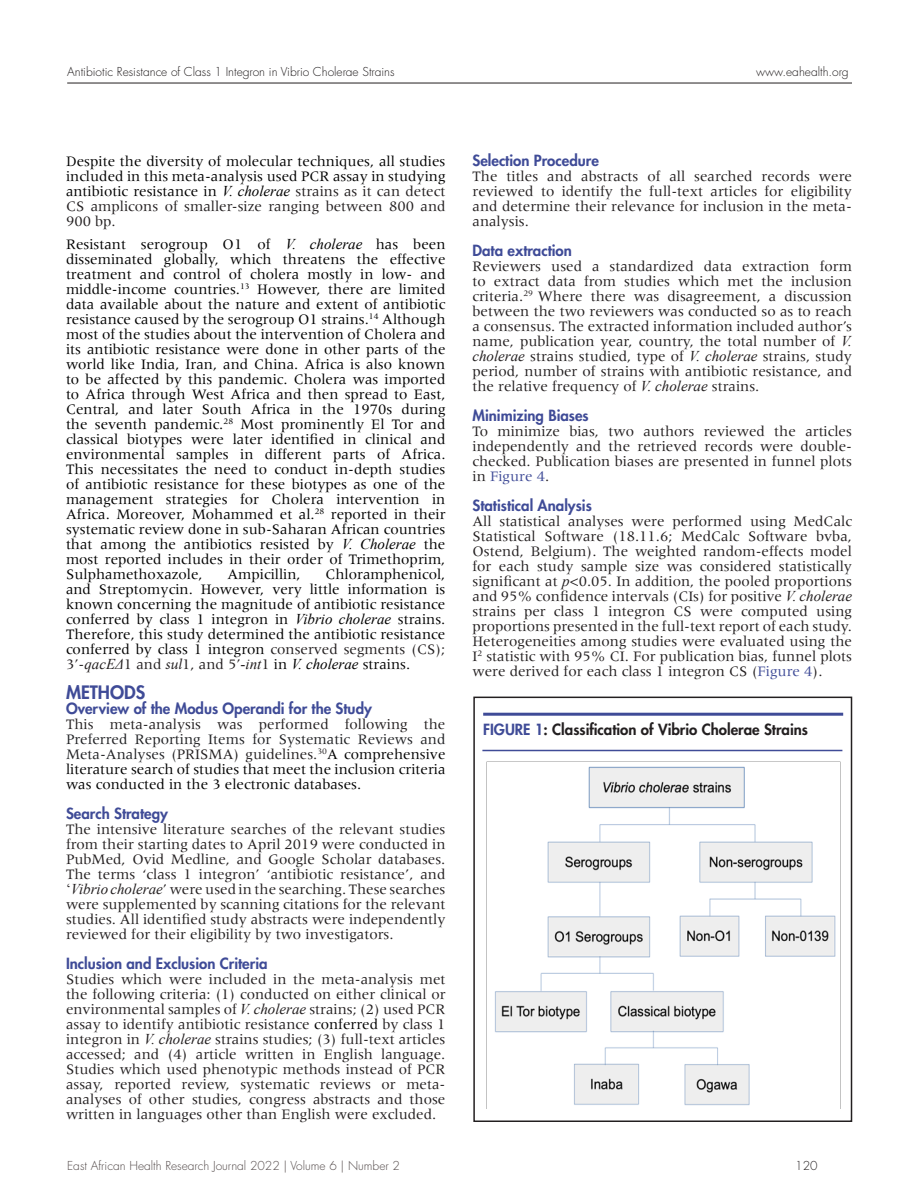
<style>
.page{position:relative;width:918px;height:1188px;background:#fff}
.page>*{position:absolute;margin:0;border:0;box-sizing:border-box;transform-origin:0 0}
.t1{font:800 18px "Futura Std";color:#3f4b97}
.t2{font:15px/15px "Meridien LT Pro";color:#231f20;text-align:justify}
.t3{font:15px/15px "Meridien LT Pro";color:#000;text-align:justify}
.t4{font:800 15px "Futura Std";color:#3f4b97}
.t5{font:800 15px "Futura Std";color:#231f20}
.t6{font:300 12px "Futura LT Pro";color:#231f20}
.t7{font:300 12px "Futura LT Pro";color:#544b4b}
.s1{font-family:"Times New Roman";font-style:italic}
.s2{color:#231f20}
.s3{font-family:"Times New Roman";font-style:italic;color:#231f20}
.s4{font-family:"Minion Pro";font-style:italic;color:#231f20}
.s5{font-family:"Times New Roman";color:#231f20}
.s6{color:#202124}
.s7{font-family:"Times New Roman"}
.s8{color:#000}
.s9{color:#3f4b97}
</style>
<div class="page">
<div style="left:473px;top:697px;width:379px;height:425px;border:2px solid #231f20"></div>
<hr style="left:483px;top:713px;width:360px;height:3px;background:#3f4b97">
<hr style="left:482px;top:750px;width:360px;height:1px;background:#3f4b97">
<img style="left:486px;top:761px;width:354px;height:348px">
<hr style="left:67px;top:83px;width:785px;height:1px;background:#231f20">
<p class="t6" style="left:67px;top:64px;width:329px">Antibiotic Resistance of Class 1 Integron in Vibrio Cholerae Strains</p>
<p class="t6" style="left:756px;top:64px;width:94px">www.eahealth.org</p>
<p class="t3" style="left:66px;top:154px;width:381px">Despite the diversity of molecular techniques, all studies included in this meta-analysis used PCR assay in studying antibiotic resistance in <span class="s1">V. cholerae</span> <span class="s2">strains as it can detect CS amplicons of smaller-size ranging between 800 and 900 bp.</span></p>
<p class="t3" style="left:66px;top:237px;width:381px">Resistant serogroup O1 of <span class="s1">V. cholerae</span> has been disseminated globally, which threatens the effective treatment and control of cholera mostly in low- and middle-income countries.<sup>13</sup> However, there are limited data available about the nature and extent of antibiotic resistance caused by the serogroup O1 strains.<sup>14</sup> Although most of the studies about the intervention of Cholera and its antibiotic resistance were done in other parts of the world like India, Iran, and China. Africa is also known to be affected by this pandemic. Cholera was imported to Africa through West Africa and then spread to East, Central, and later South Africa in the 1970s during the seventh pandemic.<sup>28</sup> Most prominently El Tor and classical biotypes were later identified in clinical and environmental samples in different parts of Africa.<br>This necessitates the need to conduct in-depth studies of antibiotic resistance for these biotypes as one of the management strategies for Cholera intervention in Africa. Moreover, Mohammed et al.<sup>28</sup> reported in their systematic review done in sub-Saharan African countries that among the antibiotics resisted by <span class="s1">V. Cholerae</span> the most reported includes in their order of Trimethoprim, Sulphamethoxazole,</p>
<p class="t3" style="left:66px;top:567px;width:381px;text-indent:259px">Chloramphenicol, and Streptomycin. However, very little information is known concerning the magnitude of antibiotic resistance conferred by class 1 integron in <span class="s1">Vibrio cholerae</span> strains.<br>Therefore, this study determined the antibiotic resistance conferred by class 1 integron <span class="s2">conserved segments (CS); 3’-</span><span class="s3">qacEΔ</span><span class="s2">1 and</span> <span class="s4">sul</span><span class="s2">1, and 5’</span><span class="s5">-</span><span class="s3">int</span><span class="s2">1</span> in <span class="s1">V. cholerae</span> strains.</p>
<p class="t1" style="left:66px;top:681px;width:81px">METHODS</p>
<p class="t4" style="left:66px;top:699px;width:307px">Overview of the Modus Operandi for the Study</p>
<p class="t3" style="left:66px;top:717px;width:381px"><span class="s2">This meta-analysis was performed following the </span><span class="s6">Preferred Reporting Items for Systematic Reviews and Meta-Analyses (</span><span class="s2">PRISMA) guidelines.</span><sup>30</sup>A comprehensive literature search of studies that meet the inclusion criteria was conducted in the 3 electronic databases.</p>
<p class="t4" style="left:66px;top:804px;width:103px">Search Strategy</p>
<p class="t2" style="left:66px;top:822px;width:381px">The intensive literature searches of the relevant studies from their starting dates to April 2019 were conducted in PubMed, Ovid Medline, and Google Scholar databases.<br>The terms ‘class 1 integron’ ‘antibiotic resistance’, and <span class="s7">‘</span><span class="s1">Vibrio cholerae</span>’ were used in the searching. These searches were supplemented by scanning citations for the relevant studies. All identified study abstracts were independently reviewed for their eligibility by two investigators.</p>
<p class="t4" style="left:66px;top:954px;width:203px">Inclusion and Exclusion Criteria</p>
<p class="t2" style="left:66px;top:972px;width:381px">Studies which were included in the meta-analysis met the following criteria: (1) conducted on either clinical or environmental samples of <span class="s1">V. cholerae</span> strains; (2) used PCR assay to identify antibiotic resistance <span class="s8">conferred</span> by class 1 integron in <span class="s1">V. cholerae</span> strains studies; (3) full-text articles accessed; and (4) article written in English language.<br>Studies which used phenotypic methods instead of PCR assay, reported review, systematic reviews or meta&shy;analyses of other studies, congress abstracts and those written in languages other than English were excluded.</p>
<p class="t3" style="left:227px;top:567px;width:75px">Ampicillin,</p>
<p class="t4" style="left:472px;top:151px;width:128px">Selection Procedure</p>
<p class="t2" style="left:472px;top:169px;width:381px">The titles and abstracts of all searched records were reviewed to identify the full-text articles for eligibility and determine their relevance for inclusion in the meta&shy;analysis.</p>
<p class="t4" style="left:472px;top:241px;width:101px">Data extraction</p>
<p class="t2" style="left:472px;top:259px;width:381px">Reviewers used a standardized data extraction form to extract data from studies which met the inclusion criteria.<sup>29</sup> Where there was disagreement, a discussion between the two reviewers was conducted so as to reach a consensus. The extracted information included author’s name, publication year, country, the total number of <span class="s1">V. cholerae</span> strains studied, type of <span class="s1">V. cholerae</span> strains, study period, number of strains with antibiotic resistance, and the relative frequency of <span class="s1">V. cholerae</span> strains.</p>
<p class="t4" style="left:472px;top:406px;width:118px">Minimizing Biases</p>
<p class="t2" style="left:472px;top:424px;width:381px">To minimize bias, two authors reviewed the articles independently and the retrieved records were double&shy;checked. Publication biases are presented in funnel plots in <span class="s9">Figure 4</span>.</p>
<p class="t4" style="left:472px;top:496px;width:121px">Statistical Analysis</p>
<p class="t2" style="left:472px;top:514px;width:381px">All statistical analyses were performed using MedCalc Statistical Software (18.11.6; MedCalc Software bvba, Ostend, Belgium). The weighted random-effects model for each study sample size was considered statistically significant at <span class="s1">p</span>&lt;0.05. In addition, the pooled proportions and 95% confidence intervals (CIs) for positive <span class="s1">V. cholerae </span>strains per class 1 integron CS were computed using proportions presented in the full-text report of each study.<br>Heterogeneities among studies were evaluated using the I<sup>2</sup> statistic with 95% CI. For publication bias, funnel plots were derived for each class 1 integron CS (<span class="s9">Figure 4</span>).</p>
<p class="t5" style="left:483px;top:720px;width:326px"><span class="s9">FIGURE 1</span>: Classification of Vibrio Cholerae Strains</p>
<p class="t7" style="left:67px;top:1157px;width:334px">East African Health Research Journal 2022 | Volume 6 | Number 2</p>
<p class="t6" style="left:795px;top:1157px;width:24px">120</p>
</div>
